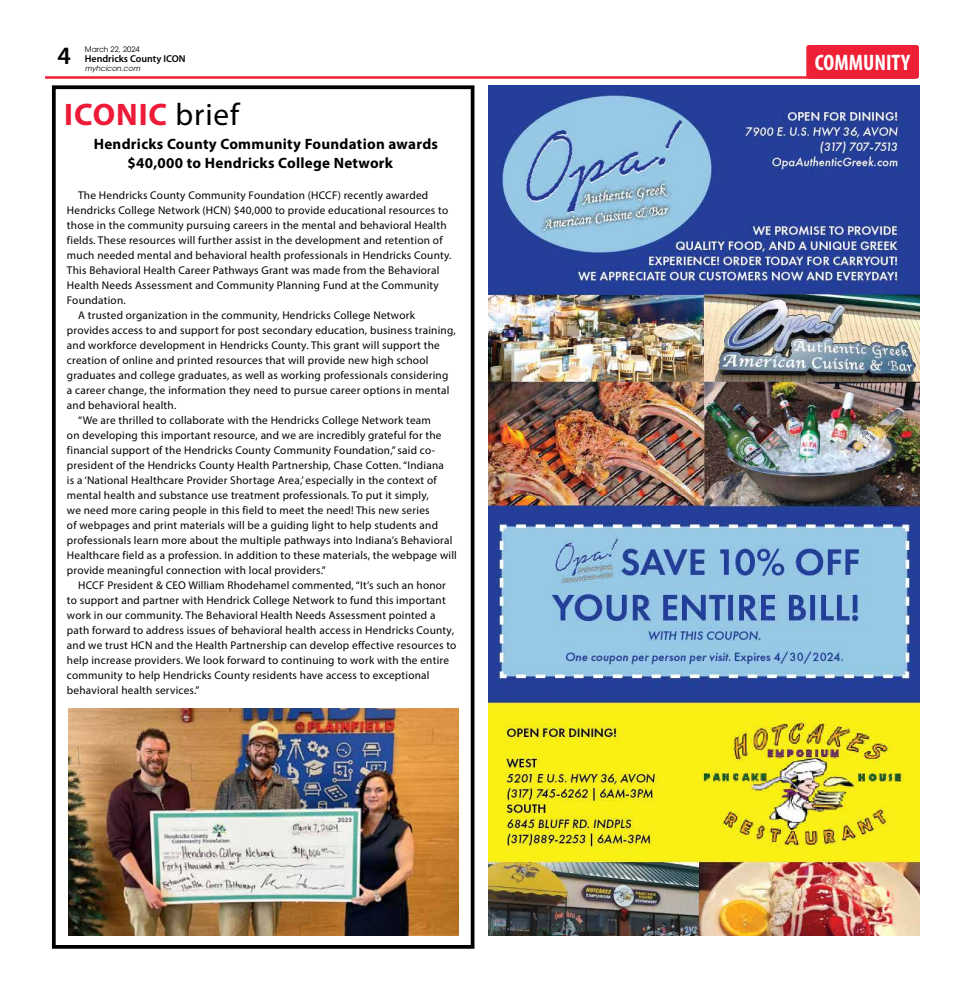
<style>
.page{position:relative;width:964px;height:990px;background:#fff}
.page>*{position:absolute;margin:0;border:0;box-sizing:border-box;transform-origin:0 0}
.t1{font:700 31.25px "Myriad Pro";letter-spacing:.03em;color:#ed1a38}
.t2{font:600 25px "Myriad Pro";color:#000}
.t3{font:700 condensed 22.5px "Myriad Pro";color:#fff}
.t4{font:700 15px/18.8px "Myriad Pro";letter-spacing:.02em;color:#000}
.t5{font:11.25px "Myriad Pro";letter-spacing:.02em;color:#000}
.t6{font:600 10px "Myriad Pro";color:#000}
.t7{font:7.5px "ITC Avant Garde Pro";color:#000}
.t8{font:italic 7.5px "Avant Garde LT";color:#000}
.s1{font-weight:400;color:#000}
</style>
<div class="page">
<hr style="left:45px;top:76px;width:869px;height:3px;background:#ee2036">
<div style="left:806px;top:45px;width:112px;height:34px;background:#ee2036;border-radius:2px"></div>
<img style="left:488px;top:85px;width:431px;height:850px">
<div style="left:52px;top:85px;width:422px;height:864px;border:4px solid #000"></div>
<img style="left:68px;top:709px;width:390px;height:226px">
<p class="t7" style="left:85px;top:44px;width:56px">March 22, 2024</p>
<p class="t6" style="left:85px;top:52px;width:102px">Hendricks County ICON</p>
<p class="t8" style="left:85px;top:63px;width:57px">myhcicon.com</p>
<h2 class="t2" style="left:58px;top:39px;width:15px">4</h2>
<h3 class="t3" style="left:814px;top:49px;width:97px">COMMUNITY</h3>
<h1 class="t1" style="left:64px;top:94px;width:176px">ICONIC <span class="s1">brief</span></h1>
<h3 class="t4" style="left:127px;top:134px;width:312px;text-indent:-34px">Hendricks County Community Foundation awards $40,000 to Hendricks College Network</h3>
<p class="t5" style="left:78px;top:188px;width:351px">The Hendricks County Community Foundation (HCCF) recently awarded</p>
<p class="t5" style="left:67px;top:203px;width:382px">Hendricks College Network (HCN) $40,000 to provide educational resources to</p>
<p class="t5" style="left:67px;top:218px;width:381px">those in the community pursuing careers in the mental and behavioral Health</p>
<p class="t5" style="left:67px;top:233px;width:377px">fields. These resources will further assist in the development and retention of</p>
<p class="t5" style="left:67px;top:248px;width:386px">much needed mental and behavioral health professionals in Hendricks County.</p>
<p class="t5" style="left:67px;top:263px;width:374px">This Behavioral Health Career Pathways Grant was made from the Behavioral</p>
<p class="t5" style="left:67px;top:278px;width:373px">Health Needs Assessment and Community Planning Fund at the Community</p>
<p class="t5" style="left:67px;top:293px;width:60px">Foundation.</p>
<p class="t5" style="left:78px;top:308px;width:338px">A trusted organization in the community, Hendricks College Network</p>
<p class="t5" style="left:67px;top:323px;width:390px">provides access to and support for post secondary education, business training,</p>
<p class="t5" style="left:67px;top:338px;width:374px">and workforce development in Hendricks County. This grant will support the</p>
<p class="t5" style="left:67px;top:353px;width:363px">creation of online and printed resources that will provide new high school</p>
<p class="t5" style="left:67px;top:368px;width:383px">graduates and college graduates, as well as working professionals considering</p>
<p class="t5" style="left:67px;top:383px;width:384px">a career change, the information they need to pursue career options in mental</p>
<p class="t5" style="left:67px;top:398px;width:111px">and behavioral health.</p>
<p class="t5" style="left:78px;top:413px;width:354px">“We are thrilled to collaborate with the Hendricks College Network team</p>
<p class="t5" style="left:67px;top:428px;width:376px">on developing this important resource, and we are incredibly grateful for the</p>
<p class="t5" style="left:67px;top:443px;width:369px">financial support of the Hendricks County Community Foundation,” said co-</p>
<p class="t5" style="left:67px;top:458px;width:378px">president of the Hendricks County Health Partnership, Chase Cotten. “Indiana</p>
<p class="t5" style="left:67px;top:473px;width:371px">is a ‘National Healthcare Provider Shortage Area,’ especially in the context of</p>
<p class="t5" style="left:67px;top:488px;width:363px">mental health and substance use treatment professionals. To put it simply,</p>
<p class="t5" style="left:67px;top:503px;width:364px">we need more caring people in this field to meet the need! This new series</p>
<p class="t5" style="left:67px;top:518px;width:372px">of webpages and print materials will be a guiding light to help students and</p>
<p class="t5" style="left:67px;top:533px;width:386px">professionals learn more about the multiple pathways into Indiana’s Behavioral</p>
<p class="t5" style="left:67px;top:548px;width:391px">Healthcare field as a profession. In addition to these materials, the webpage will</p>
<p class="t5" style="left:67px;top:563px;width:260px">provide meaningful connection with local providers.”</p>
<p class="t5" style="left:78px;top:578px;width:369px">HCCF President &amp; CEO William Rhodehamel commented, “It’s such an honor</p>
<p class="t5" style="left:67px;top:593px;width:380px">to support and partner with Hendrick College Network to fund this important</p>
<p class="t5" style="left:67px;top:608px;width:370px">work in our community. The Behavioral Health Needs Assessment pointed a</p>
<p class="t5" style="left:67px;top:623px;width:388px">path forward to address issues of behavioral health access in Hendricks County,</p>
<p class="t5" style="left:67px;top:638px;width:391px">and we trust HCN and the Health Partnership can develop effective resources to</p>
<p class="t5" style="left:67px;top:653px;width:383px">help increase providers. We look forward to continuing to work with the entire</p>
<p class="t5" style="left:67px;top:668px;width:364px">community to help Hendricks County residents have access to exceptional</p>
<p class="t5" style="left:67px;top:683px;width:134px">behavioral health services.”</p>
</div>
